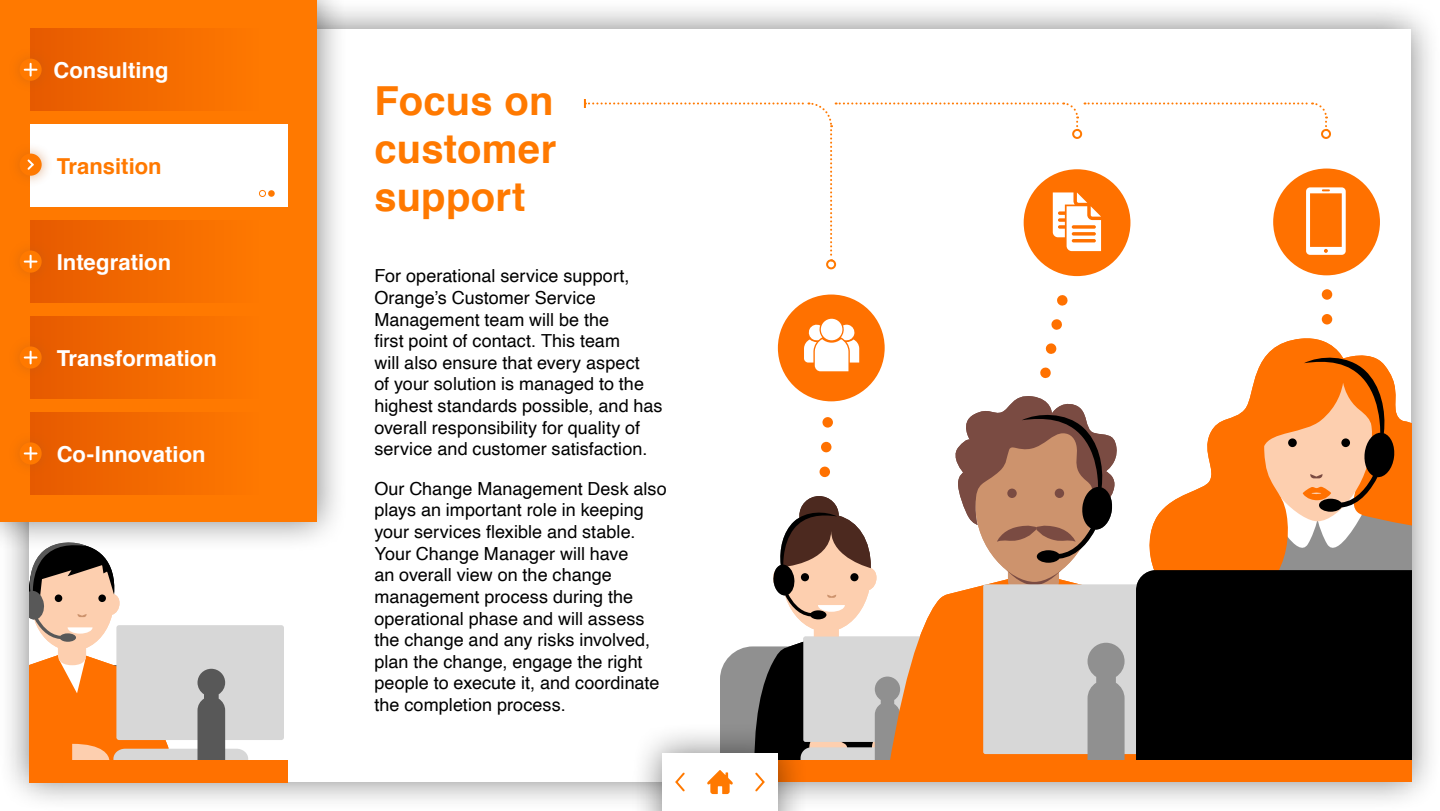
<style>
.page{position:relative;width:1440px;height:811px;background:#fff}
.page>*{position:absolute;margin:0;border:0;box-sizing:border-box;transform-origin:0 0}
.t1{font:700 40px/48px "Helvetica";letter-spacing:.005em;color:#ff7900;text-align:justify}
.t2{font:700 22px "Helvetica";color:#fff}
.t3{font:700 22px "Helvetica";color:#ff7900}
.t4{font:18px/21.6px "Helvetica";letter-spacing:.005em;color:#000}
</style>
<div class="page">
<div style="left:0;top:0;width:1440px;height:811px;background:#000;opacity:.5"></div>
<div style="left:29px;top:29px;width:1382px;height:752px;background:#fff"></div>
<div style="left:116px;top:625px;width:168px;height:115px;background:#d7d7d7;border-radius:3px"></div>
<svg style="left:29px;top:553px;width:219px;height:207px"></svg>
<div style="left:29px;top:760px;width:259px;height:23px;background:#ff7100"></div>
<div style="left:0;top:0;width:349px;height:553px;background:#000;opacity:.5"></div>
<div style="left:0;top:0;width:317px;height:521px;background:#ff7900"></div>
<div style="left:31px;top:124px;width:257px;height:83px;background:#fff"></div>
<div style="left:31px;top:412px;width:228px;height:83px;background:linear-gradient(to right,#e65a00,#fe7800)"></div>
<div style="left:8px;top:142px;width:45px;height:45px;background:#c25f16;opacity:.5"></div>
<div style="left:20px;top:154px;width:22px;height:22px;background:#ff7900;border-radius:50%"></div>
<svg style="left:27px;top:159px;width:7px;height:11px"></svg>
<svg style="left:268px;top:190px;width:7px;height:7px"></svg>
<div style="left:259px;top:190px;width:7px;height:7px;border:1px solid #ff7900;border-radius:50%"></div>
<svg style="left:924px;top:579px;width:212px;height:181px;background:#fe821e"></svg>
<svg style="left:1008px;top:574px;width:51px;height:10px"></svg>
<div style="left:976px;top:421px;width:118px;height:161px;background:#cd936d;border-radius:50%"></div>
<div style="left:983px;top:584px;width:225px;height:170px;background:#d7d7d7;border-radius:2px"></div>
<svg style="left:1088px;top:643px;width:37px;height:117px;background:#979796"></svg>
<svg style="left:1149px;top:338px;width:262px;height:232px"></svg>
<div style="left:1136px;top:570px;width:275px;height:190px;background:#000"></div>
<svg style="left:1251px;top:354px;width:160px;height:207px;background:#e19153"></svg>
<div style="left:720px;top:760px;width:691px;height:21px;background:#ff7100"></div>
<svg style="left:955px;top:396px;width:162px;height:167px"></svg>
<svg style="left:1322px;top:289px;width:10px;height:35px"></svg>
<svg style="left:1040px;top:295px;width:28px;height:83px"></svg>
<svg style="left:819px;top:417px;width:14px;height:60px"></svg>
<div style="left:778px;top:294px;width:107px;height:107px;background:#ff7100;border-radius:50%"></div>
<svg style="left:804px;top:319px;width:55px;height:52px"></svg>
<div style="left:1273px;top:168px;width:107px;height:107px;background:#ff7100;border-radius:50%"></div>
<div style="left:1024px;top:169px;width:107px;height:107px;background:#ff7100;border-radius:50%"></div>
<div style="left:826px;top:259px;width:10px;height:10px;border:2px solid #ff7900;border-radius:50%"></div>
<svg style="left:584px;top:99px;width:762px;height:162px"></svg>
<div style="left:1321px;top:129px;width:10px;height:10px;border:2px solid #ff7900;border-radius:50%"></div>
<div style="left:631px;top:721px;width:179px;height:90px;background:#000;opacity:.5"></div>
<svg style="left:707px;top:496px;width:217px;height:298px"></svg>
<svg style="left:700px;top:753px;width:40px;height:58px"></svg>
<div style="left:662px;top:753px;width:37px;height:58px;background:#fff"></div>
<div style="left:741px;top:753px;width:37px;height:58px;background:#fff"></div>
<svg style="left:19px;top:29px;width:166px;height:82px;fill:#ef6500"></svg>
<svg style="left:19px;top:220px;width:166px;height:83px;fill:#ef6500"></svg>
<svg style="left:19px;top:316px;width:166px;height:83px;fill:#ef6500"></svg>
<svg style="left:19px;top:414px;width:240px;height:78px;fill:#f36a00"></svg>
<p class="t2" style="left:53px;top:52px;width:116px">Consulting</p>
<p class="t3" style="left:57px;top:148px;width:107px">Transition</p>
<p class="t2" style="left:57px;top:244px;width:116px">Integration</p>
<p class="t2" style="left:57px;top:340px;width:162px">Transformation</p>
<p class="t2" style="left:57px;top:436px;width:150px">Co-Innovation</p>
<h1 class="t1" style="left:374px;top:78px;width:183px">Focus on customer support</h1>
<p class="t4" style="left:374px;top:266px;width:290px">For operational service support, Orange’s Customer Service Management team will be the<br>first point of contact. This team<br>will also ensure that every aspect<br>of your solution is managed to the highest standards possible, and has overall responsibility for quality of service and customer satisfaction.</p>
<p class="t4" style="left:374px;top:478px;width:294px">Our Change Management Desk also plays an important role in keeping your services flexible and stable.<br>Your Change Manager will have<br>an overall view on the change management process during the operational phase and will assess the change and any risks involved, plan the change, engage the right people to execute it, and coordinate the completion process.</p>
</div>
